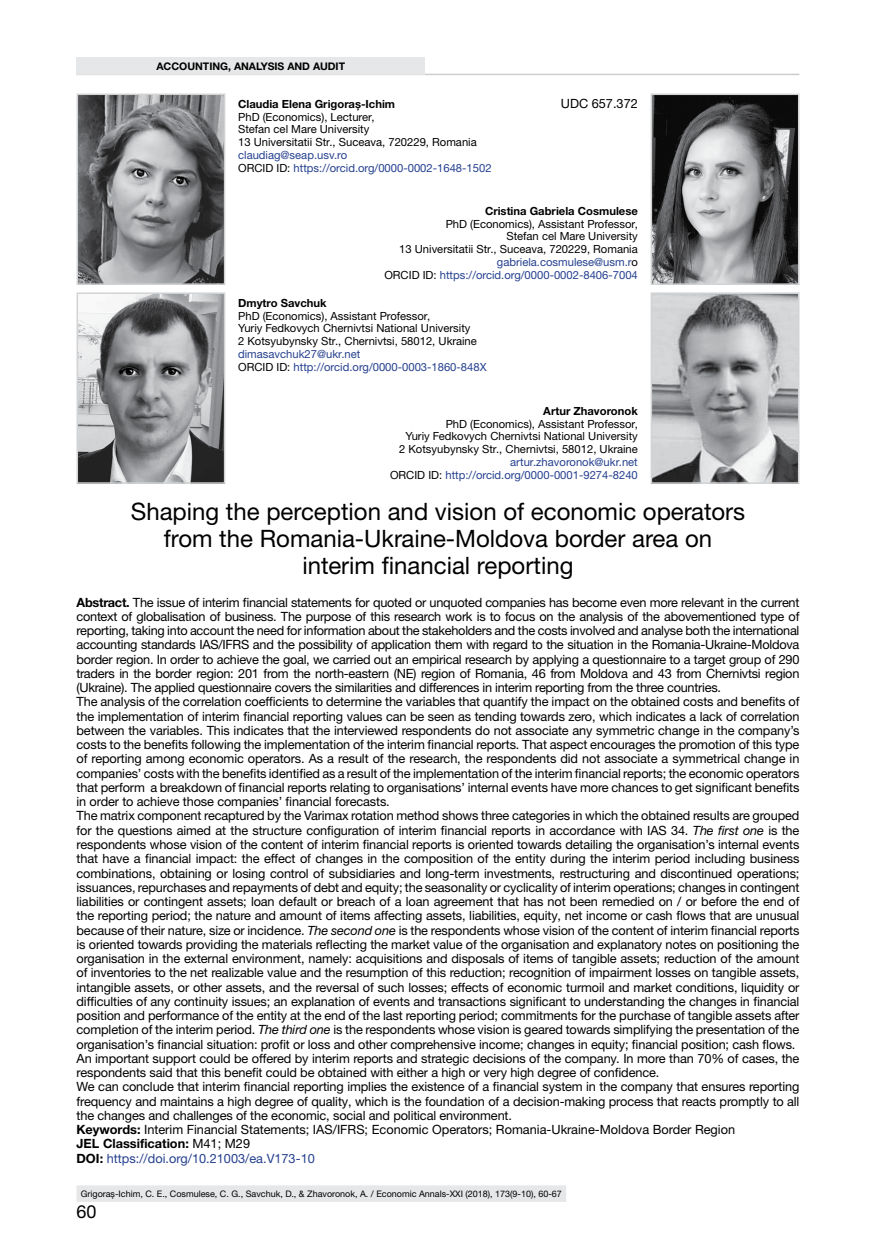
<style>
.page{position:relative;width:876px;height:1246px;background:#fff}
.page>*{position:absolute;margin:0;border:0;box-sizing:border-box;transform-origin:0 0}
.t1{font:24px/27px "Helvetica Neue LTW1 G";color:#000;text-align:center}
.t2{font:18px "Helvetica Neue LTW1 G";color:#000}
.t3{font:12.75px/14.2px "Helvetica Neue LTW1 G";letter-spacing:-.01em;color:#000}
.t4{font:11.25px/12.8px "Helvetica Neue LTW1 G";color:#000}
.t5{font:11.25px/12.8px "Helvetica Neue LTW1 G";color:#25408f}
.t6{font:700 11.25px "Helvetica Neue LTW1 G";color:#000}
.t7{font:700 10.5px "Helvetica Neue LTW1 G";color:#000}
.t8{font:9px "Helvetica Neue LTW1 G";color:#000}
.s1{color:#000}
.s2{color:#25408f}
.s3{font-weight:700}
.s4{font-style:italic}
</style>
<div class="page">
<div style="left:77px;top:1185px;width:489px;height:17px;background:#e6e7e8"></div>
<div style="left:77px;top:57px;width:348px;height:17px;background:#e6e7e8"></div>
<hr style="left:77px;top:74px;width:722px;height:1px;background:#d1d3d4">
<img style="left:80px;top:97px;width:142px;height:185px">
<div style="left:77px;top:94px;width:148px;height:191px;border:2px solid #d1d3d4"></div>
<img style="left:80px;top:295px;width:142px;height:186px">
<div style="left:77px;top:292px;width:148px;height:192px;border:2px solid #d1d3d4"></div>
<img style="left:654px;top:97px;width:142px;height:185px">
<div style="left:651px;top:94px;width:148px;height:191px;border:2px solid #d1d3d4"></div>
<img style="left:654px;top:295px;width:142px;height:186px">
<div style="left:651px;top:292px;width:148px;height:192px;border:2px solid #d1d3d4"></div>
<p class="t7" style="left:157px;top:59px;width:190px">ACCOUNTING, ANALYSIS AND AUDIT</p>
<p class="t6" style="left:238px;top:97px;width:159px">Claudia Elena Grigoraș-Ichim</p>
<p class="t4" style="left:238px;top:110px;width:240px">PhD (Economics), Lecturer,<br>Stefan cel Mare University<br>13 Universitatii Str., Suceava, 720229, Romania</p>
<p class="t5" style="left:238px;top:148px;width:255px">claudiag@seap.usv.ro<br><span class="s1">ORCID ID:</span> https://orcid.org/0000-0002-1648-1502</p>
<p class="t3" style="left:561px;top:96px;width:79px">UDC 657.372</p>
<p class="t6" style="left:485px;top:204px;width:154px">Cristina Gabriela Cosmulese</p>
<p class="t4" style="left:384px;top:217px;width:255px;text-align:right">PhD (Economics), Assistant Professor,<br>Stefan cel Mare University<br>13 Universitatii Str., Suceava, 720229, Romania <span class="s2">gabriela.cosmulese@usm.r</span>o<br>ORCID ID: <span class="s2">https://orcid.org/0000-0002-8406-7004</span></p>
<p class="t6" style="left:238px;top:296px;width:90px">Dmytro Savchuk</p>
<p class="t4" style="left:238px;top:309px;width:240px">PhD (Economics), Assistant Professor,<br>Yuriy Fedkovych Chernivtsi National University<br>2 Kotsyubynsky Str., Chernivtsi, 58012, Ukraine</p>
<p class="t5" style="left:238px;top:347px;width:250px">dimasavchuk27@ukr.net<br><span class="s1">ORCID ID:</span> http://orcid.org/0000-0003-1860-848X</p>
<p class="t6" style="left:543px;top:404px;width:96px">Artur Zhavoronok</p>
<p class="t4" style="left:399px;top:417px;width:240px;text-align:right">PhD (Economics), Assistant Professor,<br>Yuriy Fedkovych Chernivtsi National University<br>2 Kotsyubynsky Str., Chernivtsi, 58012, Ukraine</p>
<p class="t5" style="left:390px;top:455px;width:249px;text-align:right">artur.zhavoronok@ukr.net<br><span class="s1">ORCID ID:</span> http://orcid.org/0000-0001-9274-8240</p>
<h1 class="t1" style="left:131px;top:497px;width:616px">Shaping the perception and vision of economic operators from the Romania-Ukraine-Moldova border area on interim financial reporting</h1>
<p class="t3" style="left:77px;top:595px;width:724px"><span class="s3">Abstract.</span> The issue of interim financial statements for quoted or unquoted companies has become even more relevant in the current context of globalisation of business. The purpose of this research work is to focus on the analysis of the abovementioned type of reporting, taking into account the need for information about the stakeholders and the costs involved and analyse both the international accounting standards IAS/IFRS and the possibility of application them with regard to the situation in the Romania-Ukraine-Moldova border region. In order to achieve the goal, we carried out an empirical research by applying a questionnaire to a target group of 290 traders in the border region: 201 from the north-eastern (NE) region of Romania, 46 from Moldova and 43 from Chernivtsi region (Ukraine). The applied questionnaire covers the similarities and differences in interim reporting from the three countries.<br>The analysis of the correlation coefficients to determine the variables that quantify the impact on the obtained costs and benefits of the implementation of interim financial reporting values can be seen as tending towards zero, which indicates a lack of correlation between the variables. This indicates that the interviewed respondents do not associate any symmetric change in the company’s costs to the benefits following the implementation of the interim financial reports. That aspect encourages the promotion of this type of reporting among economic operators. As a result of the research, the respondents did not associate a symmetrical change in companies’ costs with the benefits identified as a result of the implementation of the interim financial reports; the economic operators that perform a breakdown of financial reports relating to organisations’ internal events have more chances to get significant benefits in order to achieve those companies’ financial forecasts.<br>The matrix component recaptured by the Varimax rotation method shows three categories in which the obtained results are grouped for the questions aimed at the structure configuration of interim financial reports in accordance with IAS 34. <span class="s4">The first one</span> is the respondents whose vision of the content of interim financial reports is oriented towards detailing the organisation’s internal events that have a financial impact: the effect of changes in the composition of the entity during the interim period including business combinations, obtaining or losing control of subsidiaries and long-term investments, restructuring and discontinued operations; issuances, repurchases and repayments of debt and equity; the seasonality or cyclicality of interim operations; changes in contingent liabilities or contingent assets; loan default or breach of a loan agreement that has not been remedied on / or before the end of the reporting period; the nature and amount of items affecting assets, liabilities, equity, net income or cash flows that are unusual because of their nature, size or incidence. <span class="s4">The second one</span> is the respondents whose vision of the content of interim financial reports is oriented towards providing the materials reflecting the market value of the organisation and explanatory notes on positioning the organisation in the external environment, namely: acquisitions and disposals of items of tangible assets; reduction of the amount of inventories to the net realizable value and the resumption of this reduction; recognition of impairment losses on tangible assets, intangible assets, or other assets, and the reversal of such losses; effects of economic turmoil and market conditions, liquidity or difficulties of any continuity issues; an explanation of events and transactions significant to understanding the changes in financial position and performance of the entity at the end of the last reporting period; commitments for the purchase of tangible assets after completion of the interim period. <span class="s4">The third one</span> is the respondents whose vision is geared towards simplifying the presentation of the organisation’s financial situation: profit or loss and other comprehensive income; changes in equity; financial position; cash flows.<br>An important support could be offered by interim reports and strategic decisions of the company. In more than 70% of cases, the respondents said that this benefit could be obtained with either a high or very high degree of confidence.<br>We can conclude that interim financial reporting implies the existence of a financial system in the company that ensures reporting frequency and maintains a high degree of quality, which is the foundation of a decision-making process that reacts promptly to all the changes and challenges of the economic, social and political environment.<br><span class="s3">Keywords:</span> Interim Financial Statements; IAS/IFRS; Economic Operators; Romania-Ukraine-Moldova Border Region<br><span class="s3">JEL Classification:</span> M41; M29<br><span class="s3">DOI:</span> <span class="s2">https://doi.org/10.21003/ea.V173-10</span></p>
<p class="t8" style="left:81px;top:1188px;width:483px">Grigoraș-Ichim, C. E., Cosmulese, C. G., Savchuk, D., &amp; Zhavoronok, A. / Economic Annals-XXI (2018), 173(9-10), 60-67</p>
<h2 class="t2" style="left:77px;top:1200px;width:22px">60</h2>
</div>
